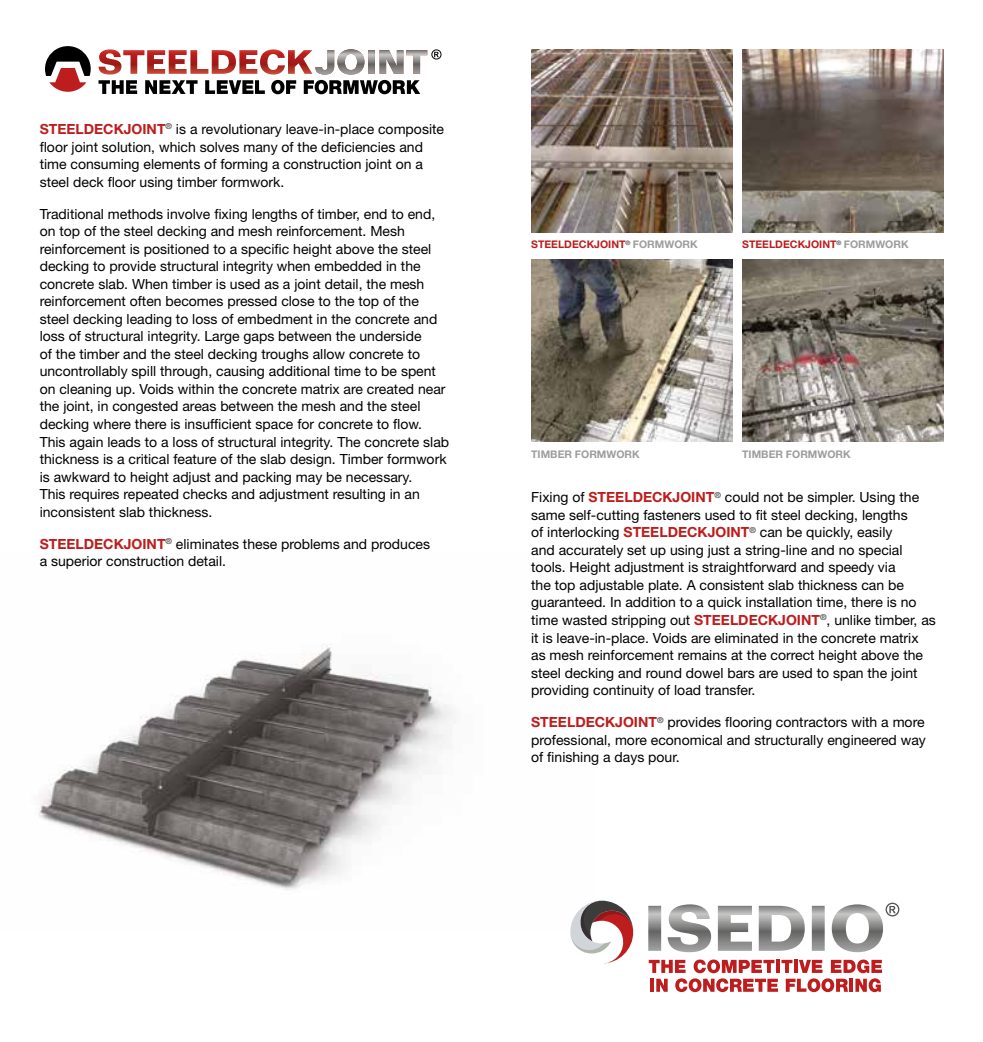
<style>
.page{position:relative;width:983px;height:1042px;background:#fff}
.page>*{position:absolute;margin:0;border:0;box-sizing:border-box;transform-origin:0 0}
.t1{font:14px/17.5px "Helvetica Neue LT Std";color:#000}
.t2{font:700 10.5px "Helvetica Neue LT Std";color:#bd1d1d}
.t3{font:700 10.5px "Helvetica Neue LT Std";color:#9d9d9c}
.s1{font-weight:700;color:#bd1d1d}
.s2{color:#9d9d9c}
</style>
<div class="page">
<img style="left:38px;top:644px;width:415px;height:246px">
<img style="left:531px;top:259px;width:201px;height:182px">
<img style="left:742px;top:50px;width:201px;height:183px">
<img style="left:531px;top:50px;width:201px;height:183px">
<img style="left:742px;top:259px;width:201px;height:182px">
<svg style="left:570px;top:900px;width:63px;height:63px"></svg>
<svg style="left:648px;top:959px;width:233px;height:33px"></svg>
<svg style="left:648px;top:902px;width:251px;height:50px"></svg>
<svg style="left:45px;top:46px;width:46px;height:46px"></svg>
<svg style="left:98px;top:49px;width:343px;height:45px"></svg>
<p class="t1" style="left:40px;top:120px;width:406px"><span class="s1">STEELDECKJOINT</span><sup>®</sup> is a revolutionary leave-in-place composite floor joint solution, which solves many of the deficiencies and time consuming elements of forming a construction joint on a steel deck floor using timber formwork.</p>
<p class="t1" style="left:40px;top:205px;width:411px">Traditional methods involve fixing lengths of timber, end to end, on top of the steel decking and mesh reinforcement. Mesh reinforcement is positioned to a specific height above the steel decking to provide structural integrity when embedded in the concrete slab. When timber is used as a joint detail, the mesh reinforcement often becomes pressed close to the top of the steel decking leading to loss of embedment in the concrete and loss of structural integrity. Large gaps between the underside<br>of the timber and the steel decking troughs allow concrete to uncontrollably spill through, causing additional time to be spent on cleaning up. Voids within the concrete matrix are created near the joint, in congested areas between the mesh and the steel decking where there is insufficient space for concrete to flow.<br>This again leads to a loss of structural integrity. The concrete slab thickness is a critical feature of the slab design. Timber formwork is awkward to height adjust and packing may be necessary.<br>This requires repeated checks and adjustment resulting in an inconsistent slab thickness.</p>
<p class="t1" style="left:40px;top:535px;width:392px"><span class="s1">STEELDECKJOINT</span><sup>®</sup> eliminates these problems and produces a superior construction detail.</p>
<p class="t2" style="left:531px;top:238px;width:168px">STEELDECKJOINT<sup>®</sup> <span class="s2">FORMWORK</span></p>
<p class="t2" style="left:742px;top:238px;width:168px">STEELDECKJOINT<sup>®</sup> <span class="s2">FORMWORK</span></p>
<p class="t3" style="left:531px;top:448px;width:110px">TIMBER FORMWORK</p>
<p class="t3" style="left:742px;top:448px;width:110px">TIMBER FORMWORK</p>
<p class="t1" style="left:531px;top:488px;width:406px">Fixing of <span class="s1">STEELDECKJOINT</span><sup>®</sup> could not be simpler. Using the same self-cutting fasteners used to fit steel decking, lengths<br>of interlocking <span class="s1">STEELDECKJOINT</span><sup>®</sup> can be quickly, easily<br>and accurately set up using just a string-line and no special tools. Height adjustment is straightforward and speedy via<br>the top adjustable plate. A consistent slab thickness can be guaranteed. In addition to a quick installation time, there is no time wasted stripping out <span class="s1">STEELDECKJOINT</span><sup>®</sup>, unlike timber, as it is leave-in-place. Voids are eliminated in the concrete matrix as mesh reinforcement remains at the correct height above the steel decking and round dowel bars are used to span the joint providing continuity of load transfer.</p>
<p class="t1" style="left:531px;top:713px;width:396px;text-align:justify"><span class="s1">STEELDECKJOINT</span><sup>®</sup> provides flooring contractors with a more professional, more economical and structurally engineered way of finishing a days pour.</p>
</div>
